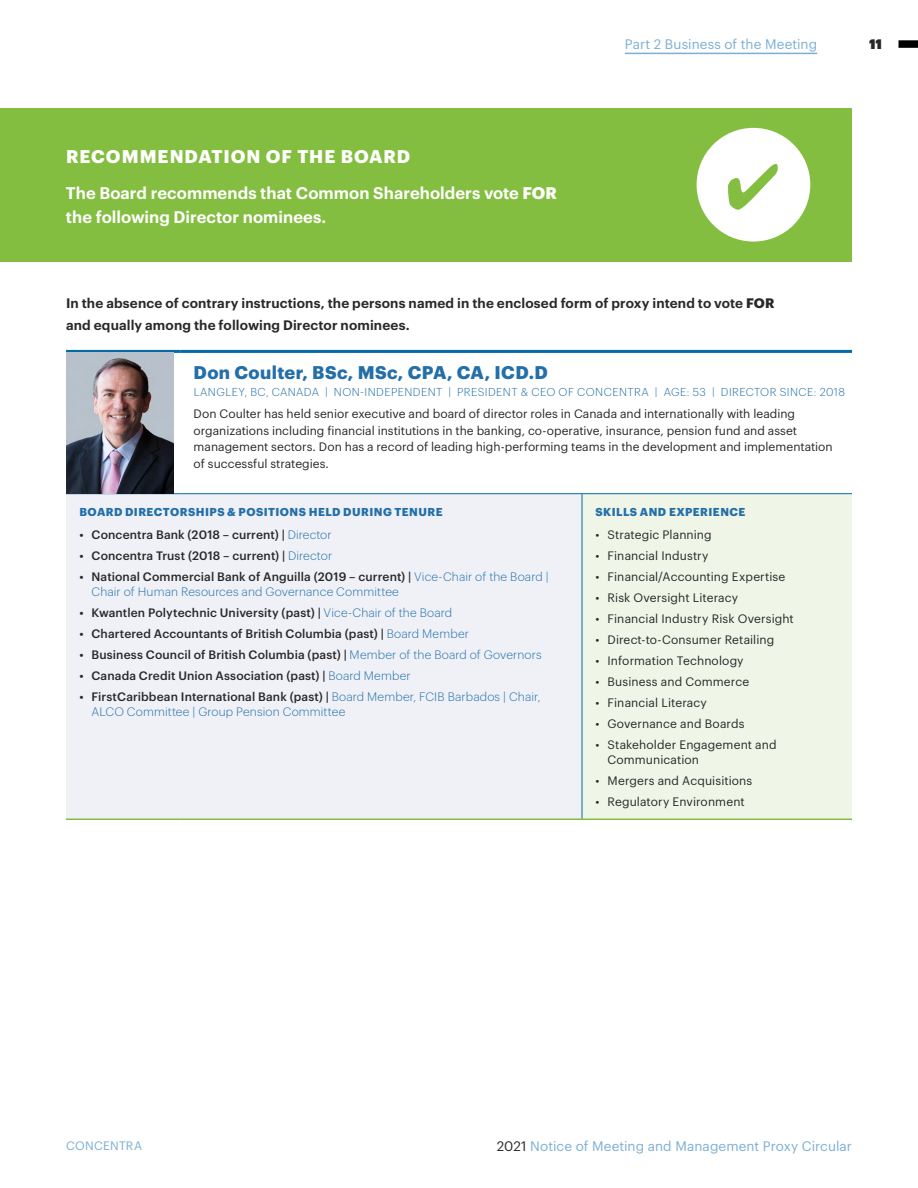
<style>
.page{position:relative;width:918px;height:1188px;background:#fff}
.page>*{position:absolute;margin:0;border:0;box-sizing:border-box;transform-origin:0 0}
.t1{font:700 18px "Graphik";letter-spacing:.025em;color:#236fa9}
.t2{font:700 18px "Graphik";letter-spacing:.055em;color:#fff}
.t3{font:600 16.5px/24px "Graphik";color:#fff}
.t4{font:600 13.5px/22.5px "Graphik";letter-spacing:.01em;color:#292829}
.t5{font:13.5px "Graphik";letter-spacing:.005em;color:#7bafd4}
.t6{font:13.5px "Graphik Super";color:#292829}
.t7{font:12px/16.5px "Graphik";letter-spacing:.005em;color:#292829}
.t8{font:500 12px "Graphik";letter-spacing:.01em;color:#292829}
.t9{font:300 12px/15px "Graphik";letter-spacing:.01em;color:#236fa9}
.t10{font:12px "Graphik";letter-spacing:.025em;color:#7bafd4}
.t11{font:300 11.25px "Graphik";letter-spacing:.035em;color:#236fa9}
.t12{font:700 11.25px "Graphik";letter-spacing:.04em;color:#236fa9}
.s1{font-weight:700}
.s2{font-weight:300;color:#236fa9}
.s3{font-weight:500;color:#292829}
.s4{color:#292829}
</style>
<div class="page">
<div style="left:66px;top:494px;width:516px;height:325px;background:#eff1f7"></div>
<div style="left:583px;top:494px;width:269px;height:325px;background:#eff5e7"></div>
<hr style="left:66px;top:350px;width:114px;height:3px;background:#046ba5">
<hr style="left:180px;top:350px;width:402px;height:3px;background:#046ba5">
<hr style="left:582px;top:350px;width:270px;height:3px;background:#046ba5">
<hr style="left:66px;top:819px;width:114px;height:1px;background:#84be41">
<hr style="left:180px;top:819px;width:402px;height:1px;background:#84be41">
<hr style="left:582px;top:819px;width:270px;height:1px;background:#84be41">
<hr style="left:66px;top:493px;width:114px;height:1px;background:#046ba5">
<hr style="left:180px;top:493px;width:402px;height:1px;background:#046ba5">
<hr style="left:582px;top:493px;width:270px;height:1px;background:#046ba5">
<svg style="left:582px;top:494px;width:1px;height:29px"></svg>
<hr style="left:582px;top:523px;width:1px;height:296px;background:#046ba5">
<img style="left:66px;top:353px;width:108px;height:140px">
<div style="left:0;top:108px;width:852px;height:153px;background:#84be41"></div>
<div style="left:697px;top:128px;width:113px;height:114px;background:#fff;border-radius:50%"></div>
<div style="left:898px;top:40px;width:20px;height:8px;background:#000"></div>
<hr style="left:625px;top:53px;width:192px;height:1px;background:#7bafd4">
<h1 class="t2" style="left:66px;top:143px;width:346px">RECOMMENDATION OF THE BOARD</h1>
<h2 class="t3" style="left:66px;top:180px;width:493px">The Board recommends that Common Shareholders vote <span class="s1">FOR </span>the following Director nominees.</h2>
<p class="t5" style="left:625px;top:34px;width:194px">Part 2 Business of the Meeting</p>
<p class="t6" style="left:869px;top:33px;width:14px">11</p>
<p class="t4" style="left:66px;top:291px;width:710px">In the absence of contrary instructions, the persons named in the enclosed form of proxy intend to vote <span class="s1">FOR </span>and equally among the following Director nominees.</p>
<h1 class="t1" style="left:194px;top:359px;width:356px">Don Coulter, BSc, MSc, CPA, CA, ICD.D</h1>
<p class="t11" style="left:194px;top:384px;width:653px">LANGLEY, BC, CANADA | NON-INDEPENDENT | PRESIDENT &amp; CEO OF CONCENTRA | AGE: 53 | DIRECTOR SINCE: 2018</p>
<p class="t7" style="left:194px;top:405px;width:641px">Don Coulter has held senior executive and board of director roles in Canada and internationally with leading organizations including financial institutions in the banking, co-operative, insurance, pension fund and asset management sectors. Don has a record of leading high-performing teams in the development and implementation of successful strategies.</p>
<p class="t12" style="left:80px;top:504px;width:365px">BOARD DIRECTORSHIPS &amp; POSITIONS HELD DURING TENURE</p>
<p class="t12" style="left:596px;top:504px;width:152px">SKILLS AND EXPERIENCE</p>
<p class="t8" style="left:80px;top:525px;width:254px">• Concentra Bank (2018 – current) | <span class="s2">Director</span></p>
<p class="t8" style="left:80px;top:546px;width:254px">• Concentra Trust (2018 – current) | <span class="s2">Director</span></p>
<p class="t9" style="left:92px;top:568px;width:459px;text-indent:-12px"><span class="s3">• National Commercial Bank of Anguilla (2019 – current) |</span> Vice-Chair of the Board |<br>Chair of Human Resources and Governance Committee</p>
<p class="t8" style="left:80px;top:603px;width:374px">• Kwantlen Polytechnic University (past) | <span class="s2">Vice-Chair of the Board</span></p>
<p class="t8" style="left:80px;top:624px;width:391px">• Chartered Accountants of British Columbia (past) | <span class="s2">Board Member</span></p>
<p class="t8" style="left:80px;top:645px;width:464px">• Business Council of British Columbia (past) | <span class="s2">Member of the Board of Governors</span></p>
<p class="t8" style="left:80px;top:666px;width:333px">• Canada Credit Union Association (past) | <span class="s2">Board Member</span></p>
<p class="t9" style="left:92px;top:688px;width:450px;text-indent:-12px"><span class="s3">• FirstCaribbean International Bank (past) |</span> Board Member, FCIB Barbados | Chair,<br>ALCO Committee | Group Pension Committee</p>
<p class="t7" style="left:596px;top:525px;width:118px">• Strategic Planning</p>
<p class="t7" style="left:596px;top:546px;width:115px">• Financial Industry</p>
<p class="t7" style="left:596px;top:567px;width:191px">• Financial/Accounting Expertise</p>
<p class="t7" style="left:596px;top:588px;width:144px">• Risk Oversight Literacy</p>
<p class="t7" style="left:596px;top:609px;width:200px">• Financial Industry Risk Oversight</p>
<p class="t7" style="left:596px;top:630px;width:180px">• Direct-to-Consumer Retailing</p>
<p class="t7" style="left:596px;top:651px;width:150px">• Information Technology</p>
<p class="t7" style="left:596px;top:672px;width:155px">• Business and Commerce</p>
<p class="t7" style="left:596px;top:693px;width:113px">• Financial Literacy</p>
<p class="t7" style="left:596px;top:714px;width:151px">• Governance and Boards</p>
<p class="t7" style="left:608px;top:736px;width:171px;line-height:15px;text-indent:-12px">• Stakeholder Engagement and<br>Communication</p>
<p class="t7" style="left:596px;top:771px;width:158px">• Mergers and Acquisitions</p>
<p class="t7" style="left:596px;top:792px;width:151px">• Regulatory Environment</p>
<p class="t10" style="left:66px;top:1136px;width:78px">CONCENTRA</p>
<p class="t5" style="left:497px;top:1136px;width:357px"><span class="s4">2021</span> Notice of Meeting and Management Proxy Circular</p>
</div>
